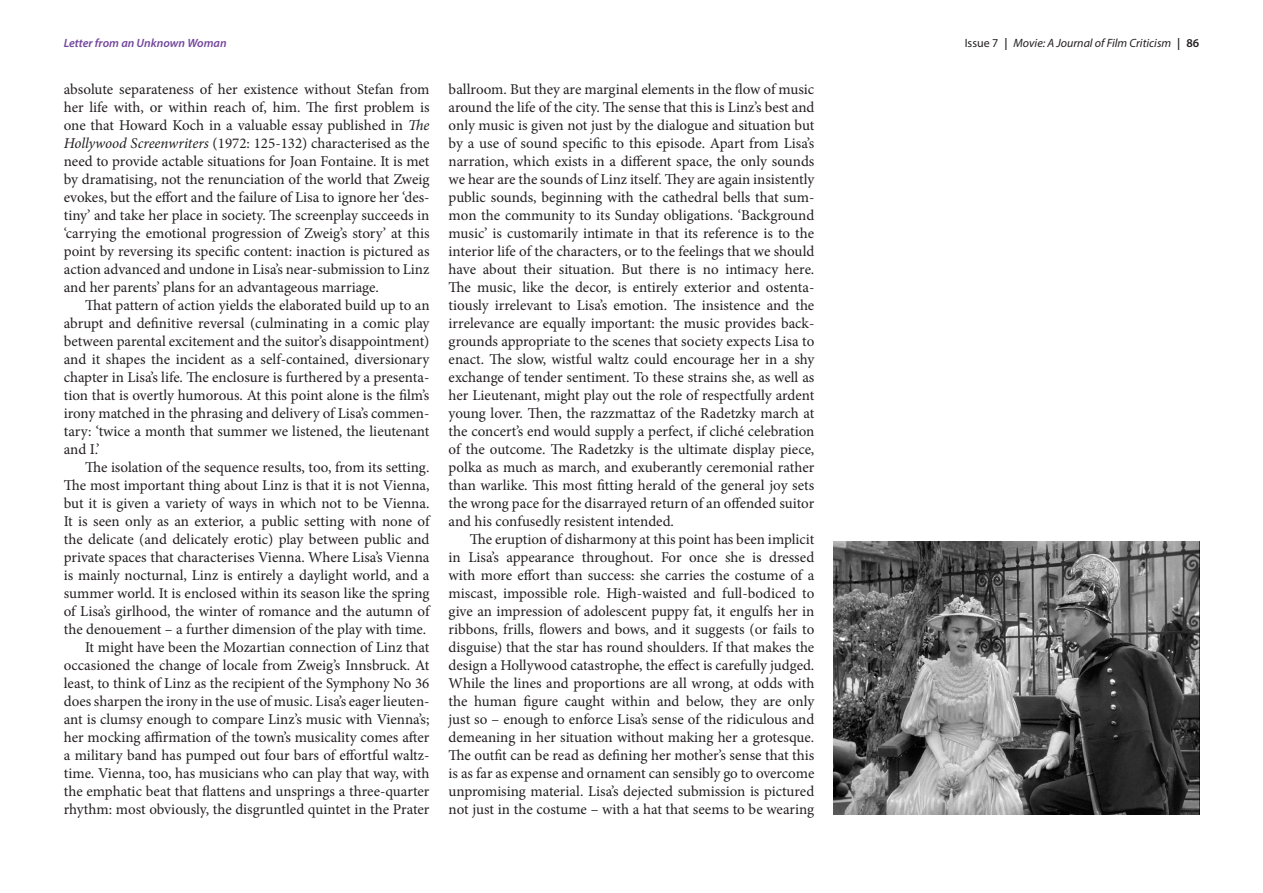
<style>
.page{position:relative;width:1263px;height:893px;background:#fff}
.page>*{position:absolute;margin:0;border:0;box-sizing:border-box;transform-origin:0 0}
.t1{font:15px/18px "Minion Pro";letter-spacing:-.005em;color:#231f20;text-align:justify}
.t2{font:italic 12px "Myriad Pro";color:#231f20}
.t3{font:italic 600 12px "Myriad Pro";color:#73479c}
.s1{font-style:normal}
.s2{font-weight:600;font-style:normal}
.s3{font-style:italic}
</style>
<div class="page">
<img style="left:833px;top:542px;width:366px;height:272px">
<p class="t3" style="left:64px;top:36px;width:164px">Letter from an Unknown Woman</p>
<p class="t2" style="left:965px;top:36px;width:236px"><span class="s1">Issue 7</span> <span class="s2">|</span> Movie: A Journal of Film Criticism <span class="s2">| 86</span></p>
<p class="t1" style="left:64px;top:80px;width:367px">absolute separateness of her existence without Stefan from her life with, or within reach of, him. The first problem is one that Howard Koch in a valuable essay published in <span class="s3">The Hollywood Screenwriters</span> (1972: 125-132) characterised as the need to provide actable situations for Joan Fontaine. It is met by dramatising, not the renunciation of the world that Zweig evokes, but the effort and the failure of Lisa to ignore her ‘des&shy;tiny’ and take her place in society. The screenplay succeeds in ‘carrying the emotional progression of Zweig’s story’ at this point by reversing its specific content: inaction is pictured as action advanced and undone in Lisa’s near-submission to Linz and her parents’ plans for an advantageous marriage.</p>
<p class="t1" style="left:64px;top:296px;width:367px;text-indent:21px">That pattern of action yields the elaborated build up to an abrupt and definitive reversal (culminating in a comic play between parental excitement and the suitor’s disappointment) and it shapes the incident as a self-contained, diversionary chapter in Lisa’s life. The enclosure is furthered by a presenta&shy;tion that is overtly humorous. At this point alone is the film’s irony matched in the phrasing and delivery of Lisa’s commen&shy;tary: ‘twice a month that summer we listened, the lieutenant and I.’</p>
<p class="t1" style="left:64px;top:458px;width:367px;text-align:right">The isolation of the sequence results, too, from its setting.<br>The most important thing about Linz is that it is not Vienna, but it is given a variety of ways in which not to be Vienna.<br>It is seen only as an exterior, a public setting with none of the delicate (and delicately erotic) play between public and private spaces that characterises Vienna. Where Lisa’s Vienna is mainly nocturnal, Linz is entirely a daylight world, and a summer world. It is enclosed within its season like the spring of Lisa’s girlhood, the winter of romance and the autumn of the denouement – a further dimension of the play with time.<br>It might have been the Mozartian connection of Linz that occasioned the change of locale from Zweig’s Innsbruck. At least, to think of Linz as the recipient of the Symphony No 36 does sharpen the irony in the use of music. Lisa’s eager lieuten&shy;ant is clumsy enough to compare Linz’s music with Vienna’s; her mocking affirmation of the town’s musicality comes after a military band has pumped out four bars of effortful waltz&shy;time. Vienna, too, has musicians who can play that way, with the emphatic beat that flattens and unsprings a three-quarter rhythm: most obviously, the disgruntled quintet in the Prater</p>
<p class="t1" style="left:449px;top:80px;width:367px">ballroom. But they are marginal elements in the flow of music around the life of the city. The sense that this is Linz’s best and only music is given not just by the dialogue and situation but by a use of sound specific to this episode. Apart from Lisa’s narration, which exists in a different space, the only sounds we hear are the sounds of Linz itself. They are again insistently public sounds, beginning with the cathedral bells that sum&shy;mon the community to its Sunday obligations. ‘Background music’ is customarily intimate in that its reference is to the interior life of the characters, or to the feelings that we should have about their situation. But there is no intimacy here.<br>The music, like the decor, is entirely exterior and ostenta&shy;tiously irrelevant to Lisa’s emotion. The insistence and the irrelevance are equally important: the music provides back&shy;grounds appropriate to the scenes that society expects Lisa to enact. The slow, wistful waltz could encourage her in a shy exchange of tender sentiment. To these strains she, as well as her Lieutenant, might play out the role of respectfully ardent young lover. Then, the razzmattaz of the Radetzky march at the concert’s end would supply a perfect, if cliché celebration of the outcome. The Radetzky is the ultimate display piece, polka as much as march, and exuberantly ceremonial rather than warlike. This most fitting herald of the general joy sets the wrong pace for the disarrayed return of an offended suitor and his confusedly resistent intended.</p>
<p class="t1" style="left:449px;top:530px;width:367px;text-indent:21px">The eruption of disharmony at this point has been implicit in Lisa’s appearance throughout. For once she is dressed with more effort than success: she carries the costume of a miscast, impossible role. High-waisted and full-bodiced to give an impression of adolescent puppy fat, it engulfs her in ribbons, frills, flowers and bows, and it suggests (or fails to disguise) that the star has round shoulders. If that makes the design a Hollywood catastrophe, the effect is carefully judged.<br>While the lines and proportions are all wrong, at odds with the human figure caught within and below, they are only just so – enough to enforce Lisa’s sense of the ridiculous and demeaning in her situation without making her a grotesque.<br>The outfit can be read as defining her mother’s sense that this is as far as expense and ornament can sensibly go to overcome unpromising material. Lisa’s dejected submission is pictured not just in the costume – with a hat that seems to be wearing</p>
</div>
